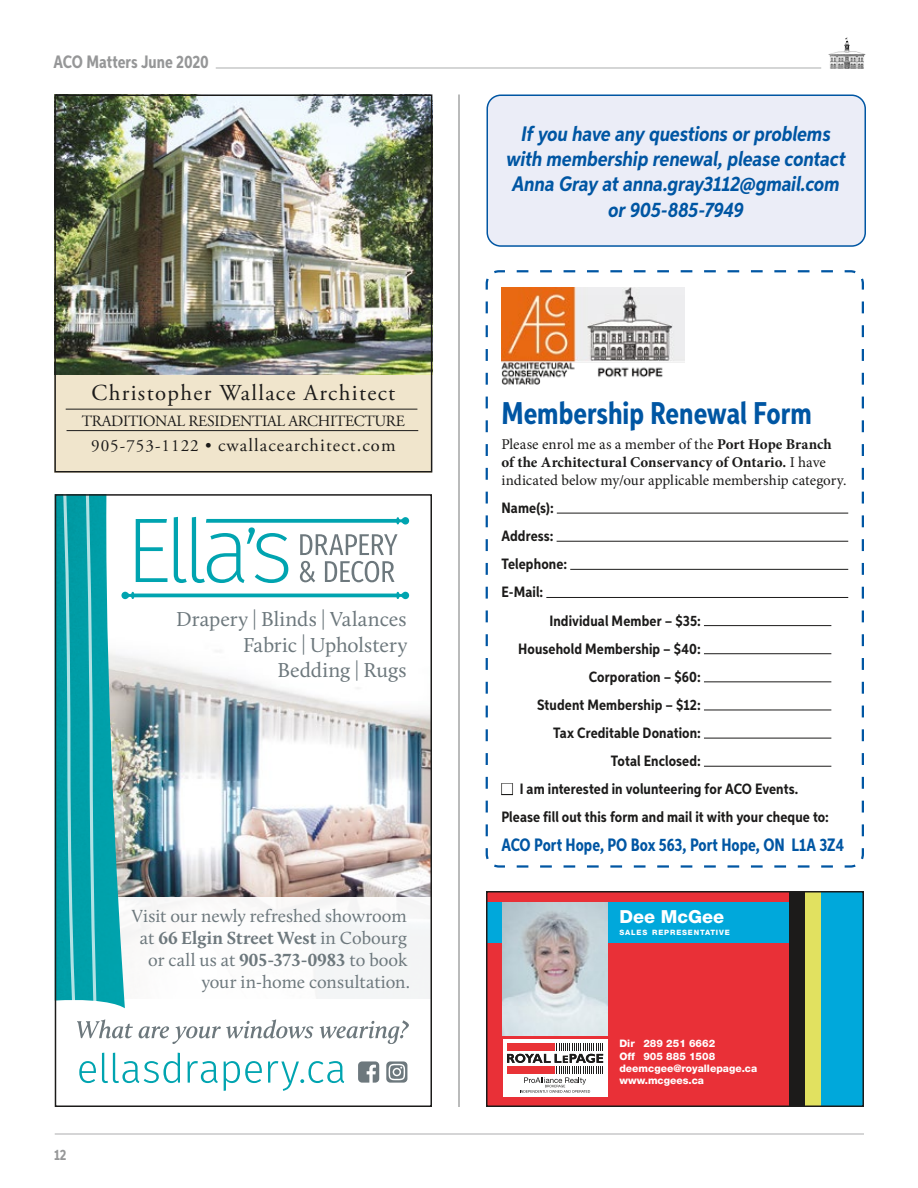
<style>
.page{position:relative;width:918px;height:1188px;background:#fff}
.page>*{position:absolute;margin:0;border:0;box-sizing:border-box;transform-origin:0 0}
.t1{font:700 31.5px "Aspira XX Nar";color:#0056a3}
.t2{font:22.8px "Adobe Garamond Pro";letter-spacing:.06em;color:#1c1b1a}
.t3{font:italic 700 21px/25.2px "Aspira X Nar";letter-spacing:-.005em;color:#0056a3;text-align:center}
.t4{font:20.85px/25px "Calluna";color:#6d787d;text-align:right}
.t5{font:18.45px "Adobe Garamond Pro";letter-spacing:.06em;color:#1c1b1a}
.t6{font:18.15px/21.8px "Calluna";letter-spacing:-.005em;color:#6d787d;text-align:right}
.t7{font:700 18px "Aspira XX Nar";color:#0056a3}
.t8{font:700 18px "Aspira XX Nar";letter-spacing:-.005em;color:#969798}
.t9{font:800 18px "Helvetica Neue LT Std";color:#fff}
.t10{font:15.6px "Adobe Garamond Pro";letter-spacing:-.02em;color:#1c1b1a}
.t11{font:700 15px/28.2px "Aspira X Nar";letter-spacing:.005em;color:#1c1b1a}
.t12{font:15px/18px "Minion Pro";color:#1c1b1a}
.t13{font:700 15px "Aspira XX Nar";color:#969798}
.t14{font:800 10.35px/12.5px "Helvetica Neue LT Std";color:#fff}
.t15{font:800 7.35px "Helvetica Neue LT Std";letter-spacing:.115em;color:#fff}
.s1{font-size:17.1px}
.s2{font-weight:700}
.s3{font-family:"Aspira XX Nar"}
</style>
<div class="page">
<hr style="left:55px;top:1133px;width:809px;height:2px;background:#b5b6b7">
<hr style="left:216px;top:67px;width:605px;height:2px;background:#b5b6b7">
<hr style="left:459px;top:94px;width:1px;height:1013px;background:#767878">
<svg style="left:485px;top:270px;width:379px;height:598px"></svg>
<img style="left:501px;top:287px;width:184px;height:97px">
<div style="left:487px;top:95px;width:378px;height:151px;background:#ebedf7;border-radius:14px"></div>
<div style="left:487px;top:94px;width:379px;height:153px;border:2px solid #0056a3;border-radius:14px"></div>
<div style="left:486px;top:891px;width:378px;height:216px;background:#e93037"></div>
<div style="left:486px;top:902px;width:304px;height:41px;background:#00a8db"></div>
<div style="left:789px;top:891px;width:34px;height:216px;background:#1c1b1a"></div>
<div style="left:805px;top:891px;width:17px;height:216px;background:#e1e160"></div>
<div style="left:822px;top:891px;width:42px;height:216px;background:#00a8db"></div>
<img style="left:503px;top:902px;width:105px;height:134px">
<div style="left:503px;top:1039px;width:104px;height:58px;background:#fff"></div>
<svg style="left:507px;top:1043px;width:96px;height:50px"></svg>
<div style="left:486px;top:891px;width:378px;height:216px;border:2px solid #1c1b1a"></div>
<img style="left:409px;top:520px;width:21px;height:377px">
<div style="left:79px;top:897px;width:353px;height:105px;background:#f3f4f5"></div>
<hr style="left:57px;top:496px;width:3px;height:505px;background:#009ca5">
<img style="left:60px;top:496px;width:349px;height:595px">
<img style="left:57px;top:97px;width:372px;height:278px">
<div style="left:54px;top:375px;width:378px;height:97px;background:#f0e5cc"></div>
<hr style="left:66px;top:409px;width:351px;height:1px;background:#1c1b1a">
<hr style="left:67px;top:430px;width:351px;height:1px;background:#1c1b1a">
<div style="left:54px;top:94px;width:378px;height:378px;border:2px solid #1c1b1a"></div>
<p class="t8" style="left:54px;top:51px;width:157px">ACO Matters June 2020</p>
<h2 class="t2" style="left:92px;top:379px;width:305px">Christopher Wallace Architect</h2>
<p class="t10" style="left:82px;top:411px;width:324px">TRADITIONAL RESIDENTIAL ARCHITECTURE</p>
<p class="t5" style="left:91px;top:434px;width:306px"><span class="s1">905-753-1122 •</span> cwallacearchitect.com</p>
<h3 class="t4" style="left:176px;top:607px;width:233px">Drapery | Blinds | Valances<br>Fabric | Upholstery<br>Bedding | Rugs</h3>
<p class="t13" style="left:54px;top:1145px;width:14px">12</p>
<p class="t6" style="left:132px;top:905px;width:280px">Visit our newly refreshed showroom at <span class="s2">66 Elgin Street West</span> in Cobourg or call us at <span class="s2">905-373-0983</span> to book your in-home consultation.</p>
<h3 class="t3" style="left:507px;top:121px;width:341px">If you have any questions or problems with membership renewal, please contact Anna Gray at anna.gray3112@gmail.com or 905-885-7949</h3>
<h1 class="t1" style="left:501px;top:394px;width:312px">Membership Renewal Form</h1>
<p class="t12" style="left:501px;top:435px;width:347px">Please enrol me as a member of the <span class="s2">Port Hope Branch of the Architectural Conservancy of Ontario.</span> I have indicated below my/our applicable membership category.</p>
<p class="t11" style="left:501px;top:494px;width:67px">Name(s):<br>Address:<br>Telephone:<br>E-Mail:</p>
<p class="t11" style="left:518px;top:607px;width:184px;text-align:right">Individual Member – $35:<br>Household Membership – $40:<br>Corporation – $60:<br>Student Membership – $12:<br>Tax Creditable Donation:<br>Total Enclosed:</p>
<p class="t11" style="left:501px;top:775px;width:329px">■ <span class="s3">I</span> am interested in volunteering for ACO Events.<br>Please fill out this form and mail it with your cheque to:</p>
<p class="t7" style="left:501px;top:834px;width:344px">ACO Port Hope, PO Box 563, Port Hope, ON L1A 3Z4</p>
<p class="t9" style="left:619px;top:906px;width:106px">Dee McGee</p>
<p class="t15" style="left:619px;top:928px;width:112px">SALES REPRESENTATIVE</p>
<p class="t14" style="left:619px;top:1037px;width:139px">Dir 289 251 6662<br>Off 905 885 1508 deemcgee@royallepage.ca www.mcgees.ca</p>
</div>
